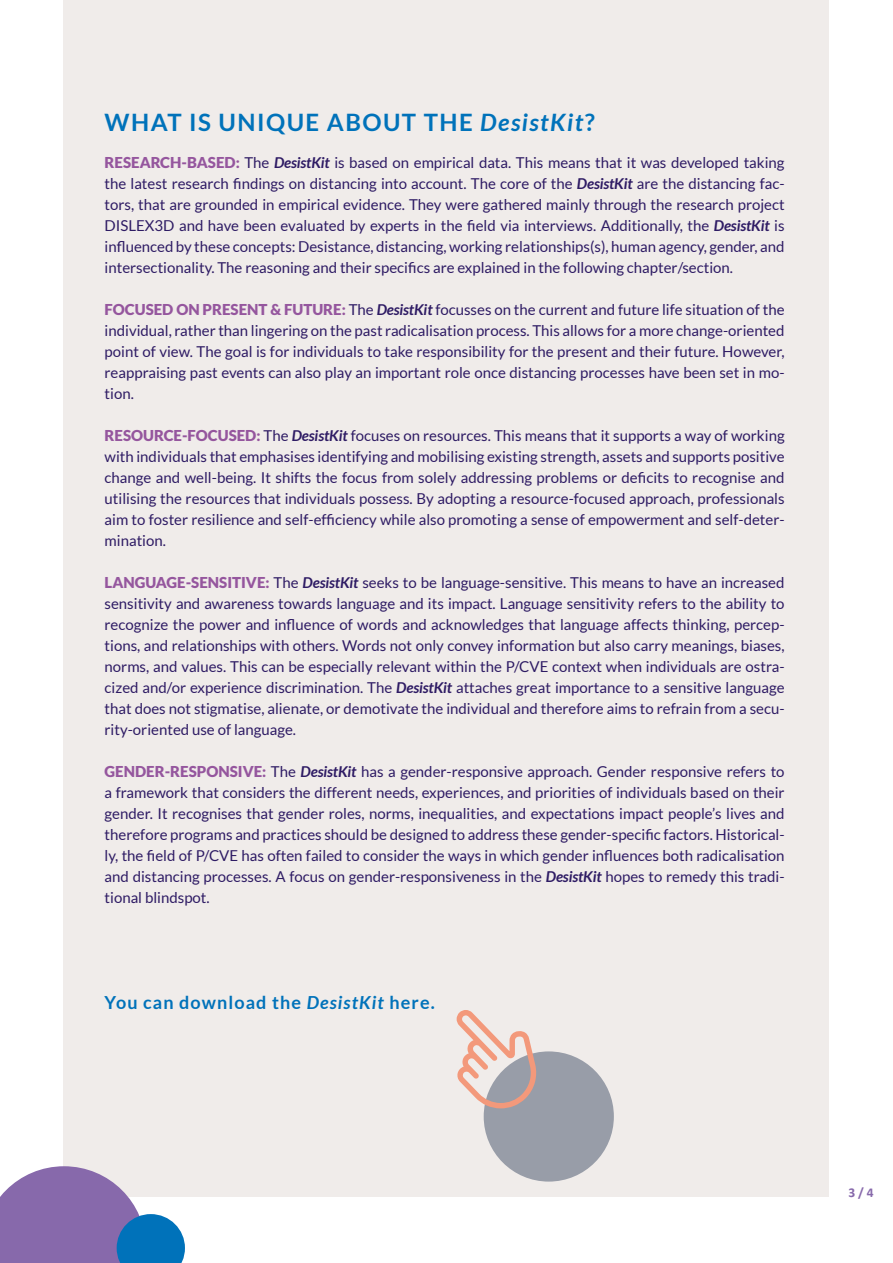
<style>
.page{position:relative;width:893px;height:1263px;background:#fff}
.page>*{position:absolute;margin:0;border:0;box-sizing:border-box;transform-origin:0 0}
.t1{font:700 24px "Lato";letter-spacing:.06em;color:#0072ba}
.t2{font:700 18px "Lato";letter-spacing:.06em;color:#0072ba}
.t3{font:15px/21px "Lato";color:#2e1b64;text-align:justify}
.t4{font:700 13.5px "Calibri";color:#8769ab}
.s1{font-style:italic}
.s2{font-weight:900;color:#95569e}
.s3{font-weight:700;font-style:italic}
</style>
<div class="page">
<div style="left:63px;top:0;width:766px;height:1196px;background:#f0ecea"></div>
<svg style="left:0;top:1166px;width:185px;height:97px"></svg>
<div style="left:484px;top:1051px;width:130px;height:130px;background:#989da8;border-radius:50%"></div>
<svg style="left:457px;top:1010px;width:80px;height:98px"></svg>
<h1 class="t1" style="left:105px;top:109px;width:492px">WHAT IS UNIQUE ABOUT THE <span class="s1">DesistKit</span>?</h1>
<p class="t3" style="left:105px;top:152px;width:682px"><span class="s2">RESEARCH-BASED:</span> The <span class="s3">DesistKit</span> is based on empirical data. This means that it was developed taking the latest research findings on distancing into account. The core of the <span class="s3">DesistKit</span> are the distancing fac&shy;tors, that are grounded in empirical evidence. They were gathered mainly through the research project DISLEX3D and have been evaluated by experts in the field via interviews. Additionally, the <span class="s3">DesistKit</span> is influenced by these concepts: Desistance, distancing, working relationships(s), human agency, gender, and intersectionality. The reasoning and their specifics are explained in the following chapter/section.</p>
<p class="t3" style="left:105px;top:299px;width:682px"><span class="s2">FOCUSED ON PRESENT &amp; FUTURE:</span> The <span class="s3">DesistKit</span> focusses on the current and future life situation of the individual, rather than lingering on the past radicalisation process. This allows for a more change-oriented point of view. The goal is for individuals to take responsibility for the present and their future. However, reappraising past events can also play an important role once distancing processes have been set in mo&shy;tion.</p>
<p class="t3" style="left:105px;top:425px;width:682px"><span class="s2">RESOURCE-FOCUSED:</span> The <span class="s3">DesistKit</span> focuses on resources. This means that it supports a way of working with individuals that emphasises identifying and mobilising existing strength, assets and supports positive change and well-being. It shifts the focus from solely addressing problems or deficits to recognise and utilising the resources that individuals possess. By adopting a resource-focused approach, professionals aim to foster resilience and self-efficiency while also promoting a sense of empowerment and self-deter&shy;mination.</p>
<p class="t3" style="left:105px;top:572px;width:681px"><span class="s2">LANGUAGE-SENSITIVE:</span> The <span class="s3">DesistKit</span> seeks to be language-sensitive. This means to have an increased sensitivity and awareness towards language and its impact. Language sensitivity refers to the ability to recognize the power and influence of words and acknowledges that language affects thinking, percep&shy;tions, and relationships with others. Words not only convey information but also carry meanings, biases, norms, and values. This can be especially relevant within the P/CVE context when individuals are ostra&shy;cized and/or experience discrimination. The <span class="s3">DesistKit</span> attaches great importance to a sensitive language that does not stigmatise, alienate, or demotivate the individual and therefore aims to refrain from a secu&shy;rity-oriented use of language.</p>
<p class="t3" style="left:105px;top:761px;width:682px"><span class="s2">GENDER-RESPONSIVE:</span> The <span class="s3">DesistKit</span> has a gender-responsive approach. Gender responsive refers to a framework that considers the different needs, experiences, and priorities of individuals based on their gender. It recognises that gender roles, norms, inequalities, and expectations impact people’s lives and therefore programs and practices should be designed to address these gender-specific factors. Historical&shy;ly, the field of P/CVE has often failed to consider the ways in which gender influences both radicalisation and distancing processes. A focus on gender-responsiveness in the <span class="s3">DesistKit</span> hopes to remedy this tradi&shy;tional blindspot.</p>
<p class="t2" style="left:105px;top:992px;width:332px">You can download the <span class="s1">DesistKit</span> here.</p>
<p class="t4" style="left:849px;top:1182px;width:26px">3/4</p>
</div>
